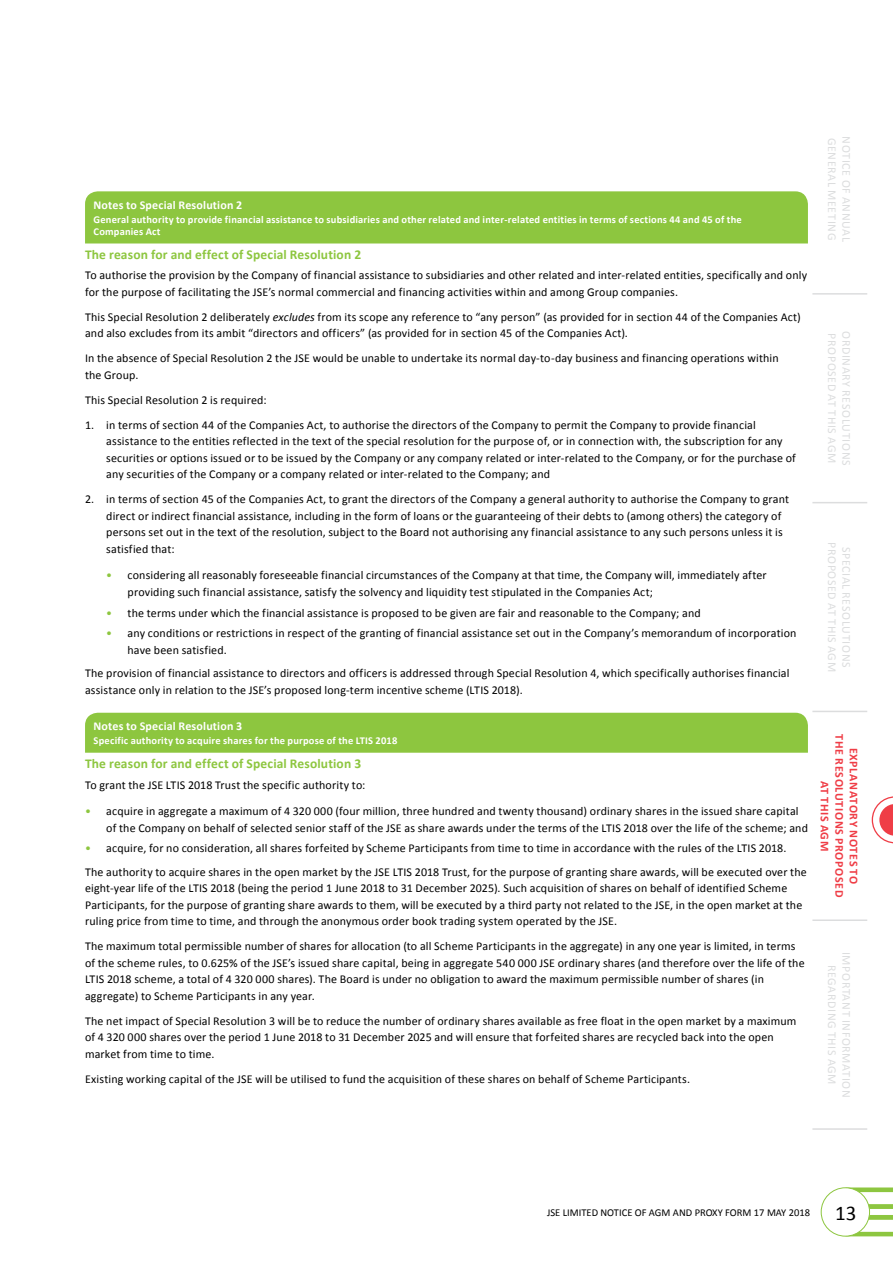
<style>
.page{position:relative;width:893px;height:1263px;background:#fff}
.page>*{position:absolute;margin:0;border:0;box-sizing:border-box;transform-origin:0 0}
.t1{font:700 13.5px "Calibri";letter-spacing:.01em;color:#8dc63f}
.t2{font:12px/16.5px "Calibri";letter-spacing:.01em;color:#000}
.t3{font:12px/14.4px "Calibri";letter-spacing:.05em;color:#dcddde;text-align:center}
.t4{font:700 12px "Calibri";letter-spacing:.015em;color:#fff}
.t5{font:700 12px/14.4px "Calibri";letter-spacing:.055em;color:#ef3d46;text-align:center}
.t6{font:700 10.5px/12px "Calibri";letter-spacing:.02em;color:#fff}
.t7{font:10.5px "Calibri";color:#000}
.s1{font-style:italic}
.s2{color:#8dc63f}
.s3{font-size:21px}
</style>
<div class="page">
<svg style="left:850px;top:1187px;width:43px;height:49px"></svg>
<div style="left:821px;top:1187px;width:49px;height:49px;border:1px solid #8dc63f;border-radius:50%"></div>
<hr style="left:812px;top:293px;width:55px;height:2px;background:#dcddde">
<hr style="left:812px;top:502px;width:55px;height:1px;background:#dcddde">
<hr style="left:812px;top:711px;width:55px;height:1px;background:#dcddde">
<hr style="left:812px;top:919px;width:55px;height:2px;background:#dcddde">
<hr style="left:812px;top:1128px;width:55px;height:2px;background:#dcddde">
<div style="left:85px;top:191px;width:723px;height:52px;background:#8dc63f"></div>
<div style="left:85px;top:713px;width:723px;height:40px;background:#8dc63f"></div>
<svg style="left:872px;top:796px;width:21px;height:47px"></svg>
<p class="t4" style="left:94px;top:197px;width:150px">Notes to Special Resolution 2</p>
<p class="t6" style="left:94px;top:213px;width:650px">General authority to provide financial assistance to subsidiaries and other related and inter-related entities in terms of sections 44 and 45 of the<br>Companies Act</p>
<p class="t1" style="left:85px;top:245px;width:278px">The reason for and effect of Special Resolution 2</p>
<p class="t2" style="left:85px;top:267px;width:724px">To authorise the provision by the Company of financial assistance to subsidiaries and other related and inter-related entities, specifically and only for the purpose of facilitating the JSE’s normal commercial and financing activities within and among Group companies.</p>
<p class="t2" style="left:85px;top:309px;width:717px">This Special Resolution 2 deliberately <span class="s1">excludes</span> from its scope any reference to “any person” (as provided for in section 44 of the Companies Act) and also excludes from its ambit “directors and officers” (as provided for in section 45 of the Companies Act).</p>
<p class="t2" style="left:85px;top:350px;width:695px">In the absence of Special Resolution 2 the JSE would be unable to undertake its normal day-to-day business and financing operations within the Group.</p>
<p class="t2" style="left:85px;top:392px;width:183px">This Special Resolution 2 is required:</p>
<p class="t2" style="left:106px;top:417px;width:691px;text-indent:-21px">1. in terms of section 44 of the Companies Act, to authorise the directors of the Company to permit the Company to provide financial assistance to the entities reflected in the text of the special resolution for the purpose of, or in connection with, the subscription for any securities or options issued or to be issued by the Company or any company related or inter-related to the Company, or for the purchase of any securities of the Company or a company related or inter-related to the Company; and</p>
<p class="t2" style="left:106px;top:491px;width:684px;text-indent:-21px">2. in terms of section 45 of the Companies Act, to grant the directors of the Company a general authority to authorise the Company to grant direct or indirect financial assistance, including in the form of loans or the guaranteeing of their debts to (among others) the category of persons set out in the text of the resolution, subject to the Board not authorising any financial assistance to any such persons unless it is satisfied that:</p>
<p class="t2" style="left:128px;top:567px;width:641px;text-indent:-21px"><span class="s2">•</span> considering all reasonably foreseeable financial circumstances of the Company at that time, the Company will, immediately after providing such financial assistance, satisfy the solvency and liquidity test stipulated in the Companies Act;</p>
<p class="t2" style="left:106px;top:604px;width:596px"><span class="s2">•</span> the terms under which the financial assistance is proposed to be given are fair and reasonable to the Company; and</p>
<p class="t2" style="left:128px;top:625px;width:670px;text-indent:-21px"><span class="s2">•</span> any conditions or restrictions in respect of the granting of financial assistance set out in the Company’s memorandum of incorporation have been satisfied.</p>
<p class="t2" style="left:85px;top:665px;width:706px">The provision of financial assistance to directors and officers is addressed through Special Resolution 4, which specifically authorises financial assistance only in relation to the JSE’s proposed long-term incentive scheme (LTIS 2018).</p>
<p class="t4" style="left:94px;top:718px;width:150px">Notes to Special Resolution 3</p>
<p class="t6" style="left:94px;top:735px;width:305px">Specific authority to acquire shares for the purpose of the LTIS 2018</p>
<p class="t1" style="left:85px;top:755px;width:278px">The reason for and effect of Special Resolution 3</p>
<p class="t2" style="left:85px;top:776px;width:282px">To grant the JSE LTIS 2018 Trust the specific authority to:</p>
<p class="t2" style="left:106px;top:803px;width:703px;text-indent:-21px"><span class="s2">•</span> acquire in aggregate a maximum of 4 320 000 (four million, three hundred and twenty thousand) ordinary shares in the issued share capital of the Company on behalf of selected senior staff of the JSE as share awards under the terms of the LTIS 2018 over the life of the scheme; and</p>
<p class="t2" style="left:85px;top:837px;width:723px;line-height:23.5px"><span class="s2">•</span> acquire, for no consideration, all shares forfeited by Scheme Participants from time to time in accordance with the rules of the LTIS 2018.<br>The authority to acquire shares in the open market by the JSE LTIS 2018 Trust, for the purpose of granting share awards, will be executed over the</p>
<p class="t2" style="left:85px;top:880px;width:719px">eight-year life of the LTIS 2018 (being the period 1 June 2018 to 31 December 2025). Such acquisition of shares on behalf of identified Scheme<br>Participants, for the purpose of granting share awards to them, will be executed by a third party not related to the JSE, in the open market at the ruling price from time to time, and through the anonymous order book trading system operated by the JSE.</p>
<p class="t2" style="left:85px;top:938px;width:721px">The maximum total permissible number of shares for allocation (to all Scheme Participants in the aggregate) in any one year is limited, in terms of the scheme rules, to 0.625% of the JSE’s issued share capital, being in aggregate 540 000 JSE ordinary shares (and therefore over the life of the LTIS 2018 scheme, a total of 4 320 000 shares). The Board is under no obligation to award the maximum permissible number of shares (in aggregate) to Scheme Participants in any year.</p>
<p class="t2" style="left:85px;top:1013px;width:713px">The net impact of Special Resolution 3 will be to reduce the number of ordinary shares available as free float in the open market by a maximum of 4 320 000 shares over the period 1 June 2018 to 31 December 2025 and will ensure that forfeited shares are recycled back into the open market from time to time.</p>
<p class="t2" style="left:85px;top:1071px;width:607px">Existing working capital of the JSE will be utilised to fund the acquisition of these shares on behalf of Scheme Participants.</p>
<p class="t3" style="left:839px;top:138px;width:104px;rotate:90deg">GENERAL MEETING</p>
<p class="t3" style="left:854px;top:136px;width:107px;rotate:90deg">NOTICE OF ANNUAL</p>
<p class="t3" style="left:839px;top:333px;width:131px;rotate:90deg">PROPOSED AT THIS AGM</p>
<p class="t3" style="left:854px;top:331px;width:136px;rotate:90deg">ORDINARY RESOLUTIONS</p>
<p class="t3" style="left:854px;top:542px;width:131px;rotate:90deg">SPECIAL RESOLUTIONS<br>PROPOSED AT THIS AGM</p>
<p class="t5" style="left:861px;top:734px;width:164px;rotate:90deg">EXPLANATORY NOTES TO<br>THE RESOLUTIONS PROPOSED<br>AT THIS AGM</p>
<p class="t3" style="left:854px;top:952px;width:148px;rotate:90deg">IMPORTANT INFORMATION<br>REGARDING THIS AGM</p>
<p class="t7" style="left:547px;top:1206px;width:311px">JSE LIMITED NOTICE OF AGM AND PROXY FORM 17 MAY 2018 <span class="s3">13</span></p>
</div>
